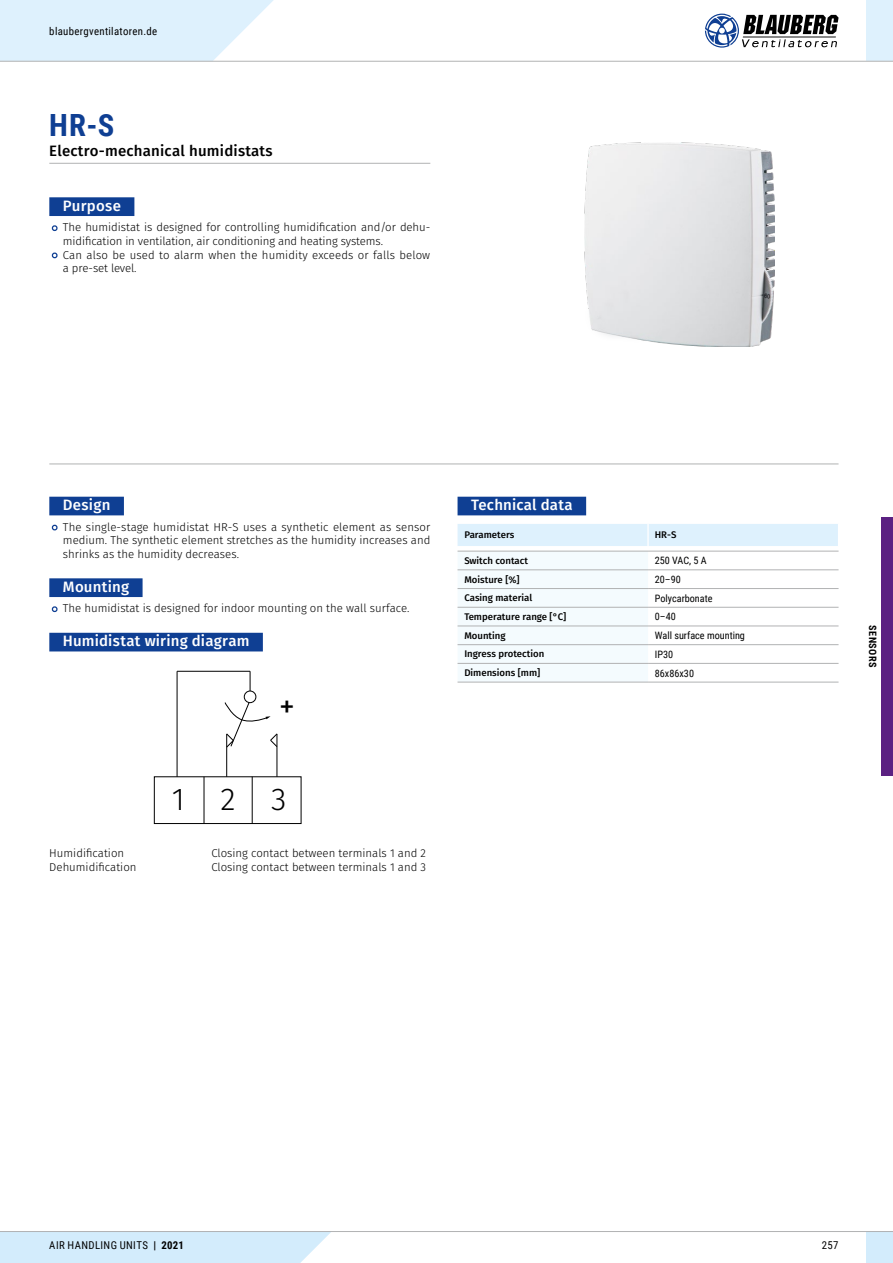
<style>
.page{position:relative;width:893px;height:1263px;background:#fff}
.page>*{position:absolute;margin:0;border:0;box-sizing:border-box;transform-origin:0 0}
.t1{font:300 31.5px "Fira Sans";color:#000}
.t2{font:31.5px "Fira Sans";color:#000}
.t3{font:700 30.6px "Roboto Condensed";color:#0f3f93}
.t4{font:500 15px "Fira Sans";letter-spacing:.015em;color:#fff}
.t5{font:500 15px "Fira Sans";letter-spacing:.015em;color:#000}
.t6{font:300 11.4px/13.6px "Fira Sans";color:#000}
.t7{font:10.8px "Roboto Condensed";letter-spacing:.035em;color:#000}
.t8{font:10.2px "Roboto Condensed";color:#000}
.t9{font:700 10.2px "Roboto Condensed";letter-spacing:.055em;color:#000}
.t10{font:500 9.6px "Fira Sans";color:#000}
.s1{font-weight:700}
</style>
<div class="page">
<hr style="left:49px;top:163px;width:381px;height:1px;background:#b1b2b3">
<div style="left:49px;top:197px;width:85px;height:19px;background:#0f3f93"></div>
<svg style="left:51px;top:225px;width:7px;height:7px"></svg>
<svg style="left:51px;top:252px;width:7px;height:7px"></svg>
<hr style="left:49px;top:463px;width:789px;height:1px;background:#b1b2b3">
<div style="left:49px;top:497px;width:75px;height:18px;background:#0f3f93"></div>
<div style="left:49px;top:578px;width:94px;height:19px;background:#0f3f93"></div>
<div style="left:49px;top:633px;width:214px;height:18px;background:#0f3f93"></div>
<svg style="left:51px;top:524px;width:7px;height:7px"></svg>
<svg style="left:51px;top:606px;width:7px;height:7px"></svg>
<svg style="left:250px;top:671px;width:1px;height:20px"></svg>
<hr style="left:177px;top:671px;width:73px;height:1px;background:#000">
<hr style="left:177px;top:671px;width:1px;height:106px;background:#000">
<div style="left:244px;top:691px;width:12px;height:12px;border:1px solid #000;border-radius:50%"></div>
<div style="left:154px;top:776px;width:147px;height:48px;border:1px solid #000"></div>
<hr style="left:204px;top:777px;width:1px;height:46px;background:#000">
<hr style="left:252px;top:777px;width:1px;height:47px;background:#000">
<hr style="left:226px;top:734px;width:1px;height:43px;background:#000">
<hr style="left:277px;top:734px;width:1px;height:43px;background:#000">
<svg style="left:225px;top:702px;width:53px;height:46px"></svg>
<div style="left:458px;top:497px;width:128px;height:18px;background:#0f3f93"></div>
<hr style="left:458px;top:682px;width:190px;height:1px;background:#b1b2b3">
<hr style="left:648px;top:682px;width:190px;height:1px;background:#b1b2b3">
<svg style="left:458px;top:524px;width:381px;height:158px"></svg>
<img style="left:584px;top:142px;width:190px;height:205px">
<div style="left:866px;top:1231px;width:27px;height:32px;background:#d3ecfc"></div>
<div style="left:0;top:1232px;width:331px;height:31px;background:#d3ecfc"></div>
<hr style="left:0;top:1231px;width:893px;height:1px;background:#b1b2b3">
<div style="left:866px;top:0;width:27px;height:61px;background:#def1fd"></div>
<svg style="left:705px;top:14px;width:133px;height:34px"></svg>
<svg style="left:0;top:0;width:295px;height:61px"></svg>
<hr style="left:0;top:61px;width:893px;height:1px;background:#b1b2b3">
<div style="left:881px;top:517px;width:12px;height:259px;background:#5b2182"></div>
<p class="t7" style="left:49px;top:23px;width:109px">blaubergventilatoren.de</p>
<h2 class="t3" style="left:49px;top:104px;width:67px">HR-S</h2>
<h3 class="t5" style="left:49px;top:141px;width:225px">Electro-mechanical humidistats</h3>
<h3 class="t4" style="left:63px;top:195px;width:60px">Purpose</h3>
<p class="t6" style="left:63px;top:221px;width:369px">The humidistat is designed for controlling humidification and/or dehu&shy;midification in ventilation, air conditioning and heating systems.<br>Can also be used to alarm when the humidity exceeds or falls below a pre-set level.</p>
<h3 class="t4" style="left:63px;top:494px;width:49px">Design</h3>
<p class="t6" style="left:63px;top:521px;width:369px;text-align:justify">The single-stage humidistat HR-S uses a synthetic element as sensor medium. The synthetic element stretches as the humidity increases and shrinks as the humidity decreases.</p>
<h3 class="t4" style="left:63px;top:576px;width:68px">Mounting</h3>
<p class="t6" style="left:63px;top:602px;width:348px">The humidistat is designed for indoor mounting on the wall surface.</p>
<h3 class="t4" style="left:63px;top:631px;width:188px">Humidistat wiring diagram</h3>
<h1 class="t2" style="left:279px;top:684px;width:17px">+</h1>
<h1 class="t1" style="left:172px;top:777px;width:116px">123</h1>
<p class="t6" style="left:49px;top:847px;width:76px">Humidification</p>
<p class="t6" style="left:211px;top:847px;width:216px">Closing contact between terminals 1 and 2</p>
<p class="t6" style="left:49px;top:861px;width:89px">Dehumidification</p>
<p class="t6" style="left:211px;top:861px;width:216px">Closing contact between terminals 1 and 3</p>
<h3 class="t4" style="left:471px;top:494px;width:103px">Technical data</h3>
<p class="t10" style="left:464px;top:528px;width:51px">Parameters</p>
<p class="t10" style="left:655px;top:528px;width:23px">HR-S</p>
<p class="t10" style="left:464px;top:554px;width:65px">Switch contact</p>
<p class="t8" style="left:655px;top:553px;width:53px">250 VAC, 5 A</p>
<p class="t10" style="left:464px;top:572px;width:57px">Moisture [%]</p>
<p class="t8" style="left:655px;top:572px;width:27px">20–90</p>
<p class="t10" style="left:464px;top:591px;width:69px">Casing material</p>
<p class="t8" style="left:655px;top:591px;width:59px">Polycarbonate</p>
<p class="t10" style="left:464px;top:610px;width:103px">Temperature range [°C]</p>
<p class="t8" style="left:655px;top:610px;width:22px">0–40</p>
<p class="t10" style="left:464px;top:628px;width:43px">Mounting</p>
<p class="t8" style="left:655px;top:628px;width:92px">Wall surface mounting</p>
<p class="t10" style="left:464px;top:647px;width:81px">Ingress protection</p>
<p class="t8" style="left:655px;top:647px;width:20px">IP30</p>
<p class="t10" style="left:464px;top:666px;width:77px">Dimensions [mm]</p>
<p class="t8" style="left:655px;top:666px;width:41px">86x86x30</p>
<p class="t9" style="left:880px;top:625px;width:44px;rotate:90deg">SENSORS</p>
<p class="t7" style="left:49px;top:1238px;width:136px">AIR HANDLING UNITS <span class="s1">| 2021</span></p>
<p class="t7" style="left:822px;top:1238px;width:18px">257</p>
</div>
